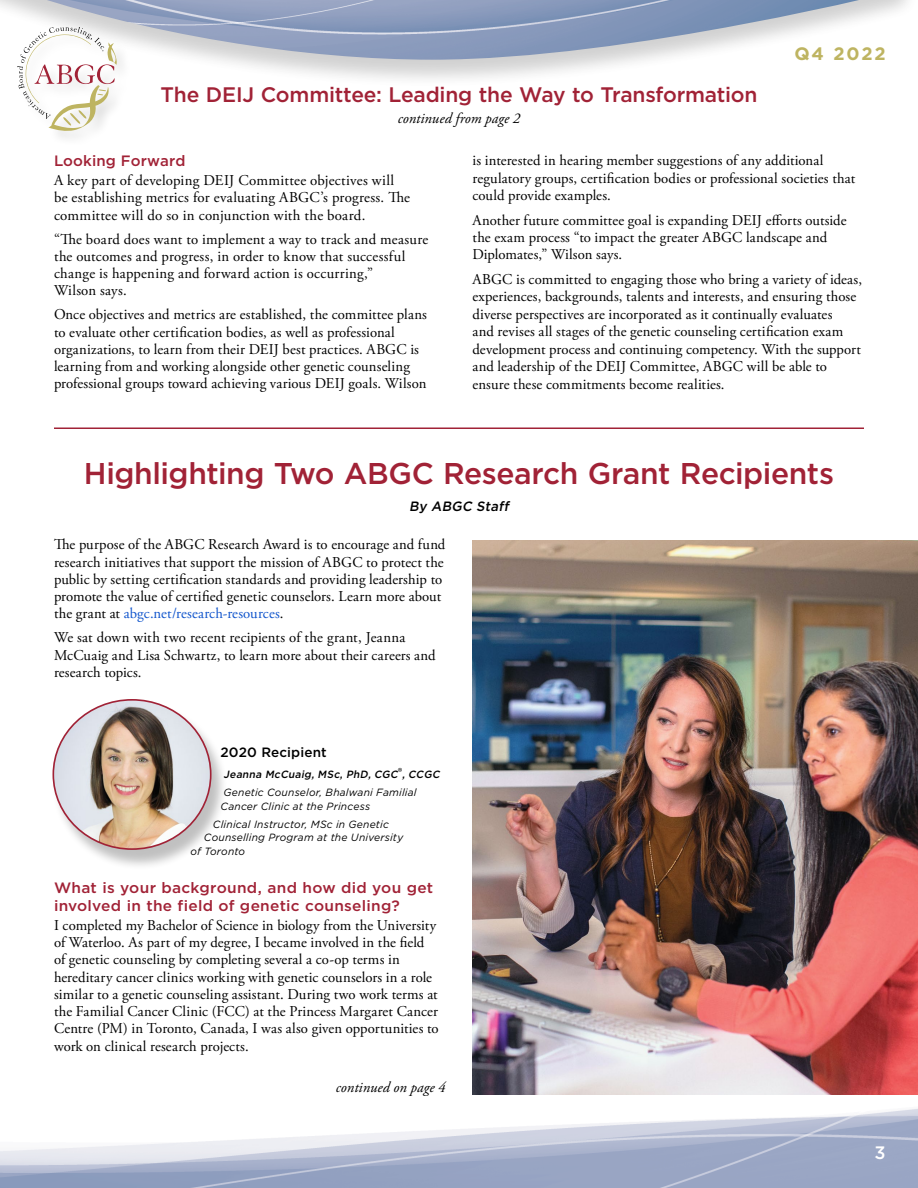
<style>
.page{position:relative;width:918px;height:1188px;background:#fff}
.page>*{position:absolute;margin:0;border:0;box-sizing:border-box;transform-origin:0 0}
.t1{font:500 30px "Gotham";letter-spacing:-.015em;color:#a12236}
.t2{font:500 21px "Gotham";letter-spacing:-.01em;color:#a12236}
.t3{font:700 18px "Gotham";letter-spacing:.1em;color:#beb461}
.t4{font:500 18px "Gotham";color:#fff}
.t5{font:15px/17.2px "Adobe Garamond Pro";letter-spacing:.01em;color:#000}
.t6{font:500 15px/18px "Gotham";letter-spacing:.015em;color:#a12236}
.t7{font:italic 15px "Adobe Garamond Pro";letter-spacing:.005em;color:#000}
.t8{font:500 13.5px "Gotham";letter-spacing:.01em;color:#000}
.t9{font:italic 500 13.5px "Gotham";color:#000}
.t10{font:italic 10.5px/18px "Gotham";letter-spacing:.015em;color:#000}
.s1{color:#15c}
.s2{font-weight:500}
.s3{font-family:"Adobe Garamond Pro";font-style:normal;font-size:15px}
</style>
<div class="page">
<img style="left:0;top:1108px;width:918px;height:80px">
<div style="left:0;top:0;width:918px;height:90px;background:#000;opacity:.25"></div>
<img style="left:0;top:0;width:907px;height:60px">
<div style="left:17px;top:25px;width:115px;height:121px;background:#000;opacity:.15"></div>
<svg style="left:17px;top:27px;width:100px;height:104px"></svg>
<div style="left:51px;top:702px;width:177px;height:169px;background:#000;opacity:.25"></div>
<img style="left:53px;top:700px;width:158px;height:149px">
<hr style="left:54px;top:428px;width:810px;height:1px;background:#a12236">
<img style="left:472px;top:540px;width:446px;height:555px">
<h2 class="t2" style="left:161px;top:81px;width:598px">The DEIJ Committee: Leading the Way to Transformation</h2>
<p class="t7" style="left:398px;top:109px;width:124px">continued from page 2</p>
<p class="t3" style="left:794px;top:41px;width:93px">Q4 2022</p>
<p class="t6" style="left:54px;top:152px;width:133px">Looking Forward</p>
<p class="t5" style="left:54px;top:172px;width:358px">A key part of developing DEIJ Committee objectives will be establishing metrics for evaluating ABGC’s progress. The committee will do so in conjunction with the board.</p>
<p class="t5" style="left:54px;top:231px;width:376px">“The board does want to implement a way to track and measure the outcomes and progress, in order to know that successful change is happening and forward action is occurring,”<br>Wilson says.</p>
<p class="t5" style="left:54px;top:307px;width:375px">Once objectives and metrics are established, the committee plans to evaluate other certification bodies, as well as professional organizations, to learn from their DEIJ best practices. ABGC is learning from and working alongside other genetic counseling professional groups toward achieving various DEIJ goals. Wilson</p>
<p class="t5" style="left:472px;top:152px;width:384px">is interested in hearing member suggestions of any additional regulatory groups, certification bodies or professional societies that could provide examples.</p>
<p class="t5" style="left:472px;top:212px;width:376px">Another future committee goal is expanding DEIJ efforts outside the exam process “to impact the greater ABGC landscape and<br>Diplomates,” Wilson says.</p>
<p class="t5" style="left:472px;top:271px;width:391px">ABGC is committed to engaging those who bring a variety of ideas, experiences, backgrounds, talents and interests, and ensuring those diverse perspectives are incorporated as it continually evaluates<br>and revises all stages of the genetic counseling certification exam development process and continuing competency. With the support and leadership of the DEIJ Committee, ABGC will be able to ensure these commitments become realities.</p>
<h1 class="t1" style="left:84px;top:454px;width:752px">Highlighting Two ABGC Research Grant Recipients</h1>
<p class="t9" style="left:409px;top:498px;width:104px">By ABGC Staff</p>
<p class="t5" style="left:54px;top:537px;width:393px">The purpose of the ABGC Research Award is to encourage and fund research initiatives that support the mission of ABGC to protect the public by setting certification standards and providing leadership to promote the value of certified genetic counselors. Learn more about the grant at <span class="s1">abgc.net/research-resources</span>.</p>
<p class="t5" style="left:54px;top:630px;width:383px">We sat down with two recent recipients of the grant, Jeanna<br>McCuaig and Lisa Schwartz, to learn more about their careers and research topics.</p>
<p class="t8" style="left:220px;top:743px;width:108px">2020 Recipient</p>
<p class="t10" style="left:224px;top:766px;width:220px"><span class="s2">Jeanna McCuaig, MSc, PhD, CGC</span><span class="s3">®</span><span class="s2">, CCGC<br></span>Genetic Counselor, Bhalwani Familial</p>
<p class="t10" style="left:213px;top:797px;width:177px;text-indent:8px">Cancer Clinic at the Princess<br>Clinical Instructor, MSc in Genetic</p>
<p class="t10" style="left:190px;top:831px;width:214px;line-height:13.5px;text-indent:14px">Counselling Program at the University of Toronto</p>
<p class="t6" style="left:54px;top:879px;width:381px">What is your background, and how did you get involved in the field of genetic counseling?</p>
<p class="t5" style="left:54px;top:917px;width:386px">I completed my Bachelor of Science in biology from the University of Waterloo. As part of my degree, I became involved in the field of genetic counseling by completing several a co-op terms in hereditary cancer clinics working with genetic counselors in a role similar to a genetic counseling assistant. During two work terms at the Familial Cancer Clinic (FCC) at the Princess Margaret Cancer Centre (PM) in Toronto, Canada, I was also given opportunities to work on clinical research projects.</p>
<p class="t7" style="left:336px;top:1079px;width:111px">continued on page 4</p>
<p class="t4" style="left:874px;top:1141px;width:13px">3</p>
</div>
